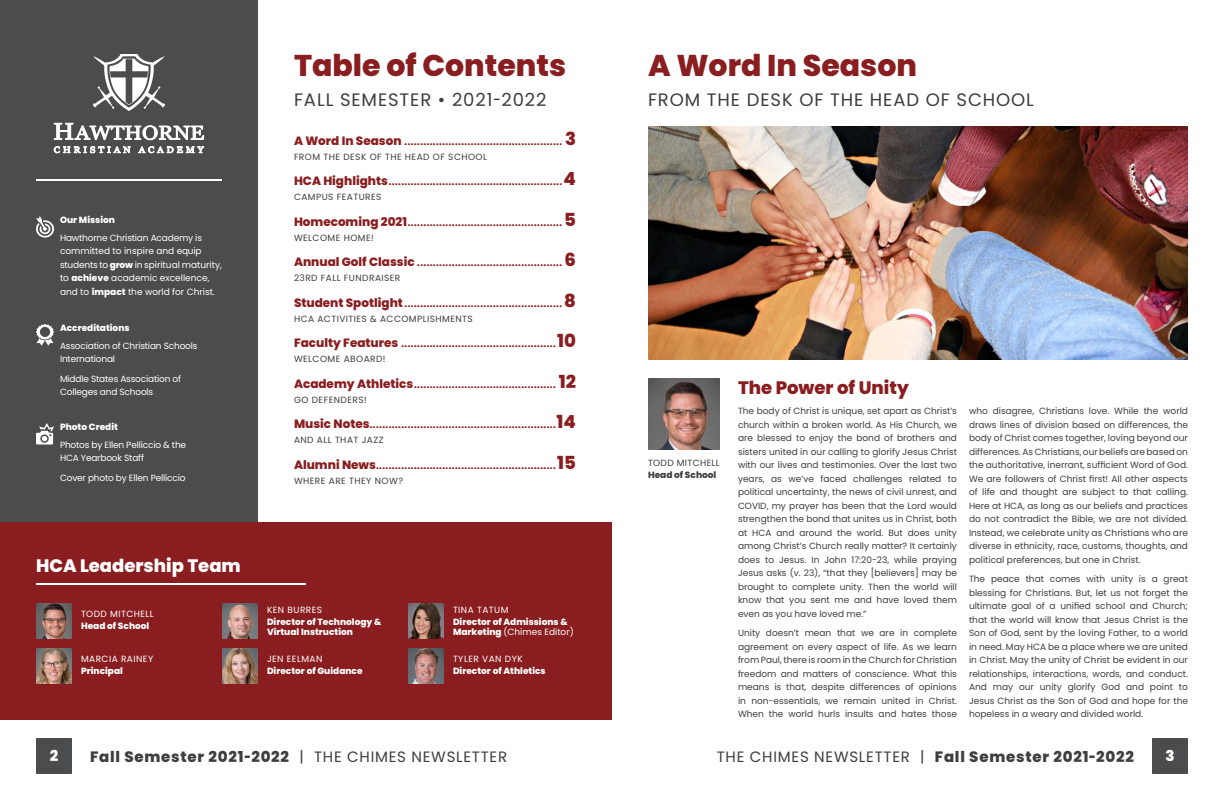
<style>
.page{position:relative;width:1224px;height:792px;background:#fff}
.page>*{position:absolute;margin:0;border:0;box-sizing:border-box;transform-origin:0 0}
.t1{font:800 30px "Poppins";color:#8a1d1f}
.t2{font:18px "Poppins";letter-spacing:.05em;color:#3e3e3f}
.t3{font:800 18px "Poppins";color:#fff}
.t4{font:800 18px "Poppins";color:#8a1d1f}
.t5{font:800 15px "Poppins";letter-spacing:.05em;color:#3e3e3f}
.t6{font:800 15px "Poppins";color:#fff}
.t7{font:9px/13.5px "Poppins";color:#3e3e3f;text-align:justify}
.t8{font:800 9px "Poppins";color:#8a1d1f}
.t9{font:9px/13.5px "Poppins";letter-spacing:-.02em;color:#fff}
.t10{font:9px "Poppins";letter-spacing:.05em;color:#3e3e3f}
.t11{font:800 9px "Poppins";color:#fff}
.t12{font:9px/13.5px "Poppins";color:#fff}
.t13{font:9px "Poppins";letter-spacing:.05em;color:#fff}
.t14{font:9px "Poppins";letter-spacing:.04em;color:#3e3e3f}
.t15{font:800 9px "Poppins";color:#3e3e3f}
.s1{font-weight:800}
.s2{font-size:12px}
.s3{font-size:18px}
.s4{font-weight:400}
</style>
<div class="page">
<div style="left:36px;top:738px;width:36px;height:36px;background:#4b4c4d"></div>
<div style="left:1152px;top:738px;width:36px;height:36px;background:#4b4c4d"></div>
<div style="left:0;top:0;width:258px;height:528px;background:#4b4c4d"></div>
<svg style="left:36px;top:216px;width:18px;height:22px"></svg>
<svg style="left:36px;top:324px;width:18px;height:21px"></svg>
<svg style="left:36px;top:423px;width:18px;height:22px"></svg>
<svg style="left:93px;top:54px;width:72px;height:57px"></svg>
<svg style="left:54px;top:123px;width:150px;height:17px"></svg>
<svg style="left:54px;top:146px;width:150px;height:7px"></svg>
<hr style="left:36px;top:179px;width:186px;height:2px;background:#fff">
<div style="left:0;top:522px;width:612px;height:198px;background:#8a1d1f"></div>
<img style="left:36px;top:648px;width:36px;height:36px">
<img style="left:36px;top:603px;width:36px;height:36px">
<img style="left:222px;top:648px;width:36px;height:36px">
<img style="left:408px;top:648px;width:36px;height:36px">
<img style="left:408px;top:603px;width:36px;height:36px">
<img style="left:222px;top:603px;width:36px;height:36px">
<hr style="left:36px;top:583px;width:270px;height:2px;background:#fff">
<img style="left:648px;top:378px;width:72px;height:72px">
<img style="left:648px;top:126px;width:540px;height:234px">
<p class="t11" style="left:60px;top:215px;width:57px">Our Mission</p>
<p class="t9" style="left:60px;top:231px;width:144px">Hawthorne Christian Academy is committed to inspire and equip</p>
<p class="t12" style="left:60px;top:258px;width:163px">students to <span class="s1">grow</span> in spiritual maturity,</p>
<p class="t12" style="left:60px;top:272px;width:156px">to <span class="s1">achieve</span> academic excellence, and to <span class="s1">impact</span> the world for Christ.</p>
<p class="t11" style="left:60px;top:323px;width:71px">Accreditations</p>
<p class="t9" style="left:60px;top:339px;width:139px">Association of Christian Schools<br>International</p>
<p class="t9" style="left:60px;top:372px;width:123px">Middle States Association of</p>
<p class="t9" style="left:60px;top:386px;width:95px">Colleges and Schools</p>
<p class="t11" style="left:60px;top:422px;width:59px">Photo Credit</p>
<p class="t9" style="left:60px;top:438px;width:128px">Photos by Ellen Pelliccio &amp; the</p>
<p class="t9" style="left:60px;top:452px;width:86px">HCA Yearbook Staff</p>
<p class="t9" style="left:60px;top:471px;width:127px">Cover photo by Ellen Pelliccio</p>
<p class="t1" style="left:294px;top:49px;width:274px">Table of Contents</p>
<p class="t2" style="left:294px;top:89px;width:254px">FALL SEMESTER • 2021-2022</p>
<p class="t8" style="left:294px;top:137px;width:284px"><span class="s2">A Word In Season</span> .................................................. <span class="s3">3</span></p>
<p class="t10" style="left:294px;top:152px;width:195px">FROM THE DESK OF THE HEAD OF SCHOOL</p>
<p class="t8" style="left:294px;top:177px;width:284px"><span class="s2">HCA Highlights</span>.......................................................<span class="s3">4</span></p>
<p class="t10" style="left:294px;top:192px;width:89px">CAMPUS FEATURES</p>
<p class="t8" style="left:294px;top:218px;width:284px"><span class="s2">Homecoming 2021</span>................................................. <span class="s3">5</span></p>
<p class="t10" style="left:294px;top:233px;width:81px">WELCOME HOME!</p>
<p class="t8" style="left:294px;top:258px;width:284px"><span class="s2">Annual Golf Classic</span> .............................................. <span class="s3">6</span></p>
<p class="t10" style="left:294px;top:273px;width:108px">23RD FALL FUNDRAISER</p>
<p class="t8" style="left:294px;top:299px;width:284px"><span class="s2">Student Spotlight</span> .................................................. <span class="s3">8</span></p>
<p class="t10" style="left:294px;top:314px;width:180px">HCA ACTIVITIES &amp; ACCOMPLISHMENTS</p>
<p class="t8" style="left:294px;top:339px;width:284px"><span class="s2">Faculty Features</span> .................................................<span class="s3">10</span></p>
<p class="t10" style="left:294px;top:354px;width:93px">WELCOME ABOARD!</p>
<p class="t8" style="left:294px;top:380px;width:284px"><span class="s2">Academy Athletics</span>............................................. <span class="s3">12</span></p>
<p class="t10" style="left:294px;top:395px;width:74px">GO DEFENDERS!</p>
<p class="t8" style="left:294px;top:420px;width:284px"><span class="s2">Music Notes</span>...........................................................<span class="s3">14</span></p>
<p class="t10" style="left:294px;top:435px;width:91px">AND ALL THAT JAZZ</p>
<p class="t8" style="left:294px;top:461px;width:284px"><span class="s2">Alumni News</span>.........................................................<span class="s3">15</span></p>
<p class="t10" style="left:294px;top:476px;width:111px">WHERE ARE THEY NOW?</p>
<p class="t3" style="left:36px;top:555px;width:206px">HCA Leadership Team</p>
<p class="t13" style="left:81px;top:609px;width:74px">TODD MITCHELL</p>
<p class="t11" style="left:81px;top:621px;width:70px">Head of School</p>
<p class="t13" style="left:81px;top:654px;width:74px">MARCIA RAINEY</p>
<p class="t11" style="left:81px;top:666px;width:43px">Principal</p>
<p class="t13" style="left:267px;top:605px;width:57px">KEN BURRES</p>
<p class="t11" style="left:267px;top:617px;width:116px">Director of Technology &amp;</p>
<p class="t11" style="left:267px;top:627px;width:88px">Virtual Instruction</p>
<p class="t13" style="left:267px;top:654px;width:57px">JEN EELMAN</p>
<p class="t11" style="left:267px;top:666px;width:97px">Director of Guidance</p>
<p class="t13" style="left:453px;top:605px;width:57px">TINA TATUM</p>
<p class="t11" style="left:453px;top:617px;width:116px">Director of Admissions &amp;</p>
<p class="t12" style="left:453px;top:625px;width:122px"><span class="s1">Marketing</span> (Chimes Editor)</p>
<p class="t13" style="left:453px;top:654px;width:71px">TYLER VAN DYK</p>
<p class="t11" style="left:453px;top:666px;width:94px">Director of Athletics</p>
<p class="t1" style="left:648px;top:49px;width:271px">A Word In Season</p>
<p class="t2" style="left:648px;top:89px;width:388px">FROM THE DESK OF THE HEAD OF SCHOOL</p>
<p class="t14" style="left:648px;top:458px;width:73px">TODD MITCHELL</p>
<p class="t15" style="left:648px;top:470px;width:70px">Head of School</p>
<p class="t4" style="left:738px;top:378px;width:172px">The Power of Unity</p>
<p class="t7" style="left:738px;top:405px;width:221px">The body of Christ is unique, set apart as Christ’s church within a broken world. As His Church, we are blessed to enjoy the bond of brothers and sisters united in our calling to glorify Jesus Christ with our lives and testimonies. Over the last two years, as we’ve faced challenges related to political uncertainty, the news of civil unrest, and COVID, my prayer has been that the Lord would strengthen the bond that unites us in Christ, both at HCA and around the world. But does unity among Christ’s Church really matter? It certainly does to Jesus. In John 17:20-23, while praying Jesus asks (v. 23), “that they [believers] may be brought to complete unity. Then the world will know that you sent me and have loved them even as you have loved me.”</p>
<p class="t7" style="left:738px;top:627px;width:221px">Unity doesn’t mean that we are in complete agreement on every aspect of life. As we learn from Paul, there is room in the Church for Christian freedom and matters of conscience. What this means is that, despite differences of opinions in non-essentials, we remain united in Christ.<br>When the world hurls insults and hates those</p>
<p class="t7" style="left:969px;top:405px;width:221px">who disagree, Christians love. While the world draws lines of division based on differences, the body of Christ comes together, loving beyond our differences. As Christians, our beliefs are based on the authoritative, inerrant, sufficient Word of God.<br>We are followers of Christ first! All other aspects of life and thought are subject to that calling.<br>Here at HCA, as long as our beliefs and practices do not contradict the Bible, we are not divided.<br>Instead, we celebrate unity as Christians who are diverse in ethnicity, race, customs, thoughts, and political preferences, but one in Christ.</p>
<p class="t7" style="left:969px;top:573px;width:221px">The peace that comes with unity is a great blessing for Christians. But, let us not forget the ultimate goal of a unified school and Church; that the world will know that Jesus Christ is the Son of God, sent by the loving Father, to a world in need. May HCA be a place where we are united in Christ. May the unity of Christ be evident in our relationships, interactions, words, and conduct.<br>And may our unity glorify God and point to Jesus Christ as the Son of God and hope for the hopeless in a weary and divided world.</p>
<h3 class="t6" style="left:50px;top:747px;width:10px">2</h3>
<h3 class="t5" style="left:90px;top:748px;width:419px">Fall Semester 2021-2022 <span class="s4">| THE CHIMES NEWSLETTER</span></h3>
<h3 class="t5" style="left:717px;top:748px;width:419px"><span class="s4">THE CHIMES NEWSLETTER |</span> Fall Semester 2021-2022</h3>
<h3 class="t6" style="left:1165px;top:747px;width:11px">3</h3>
</div>
